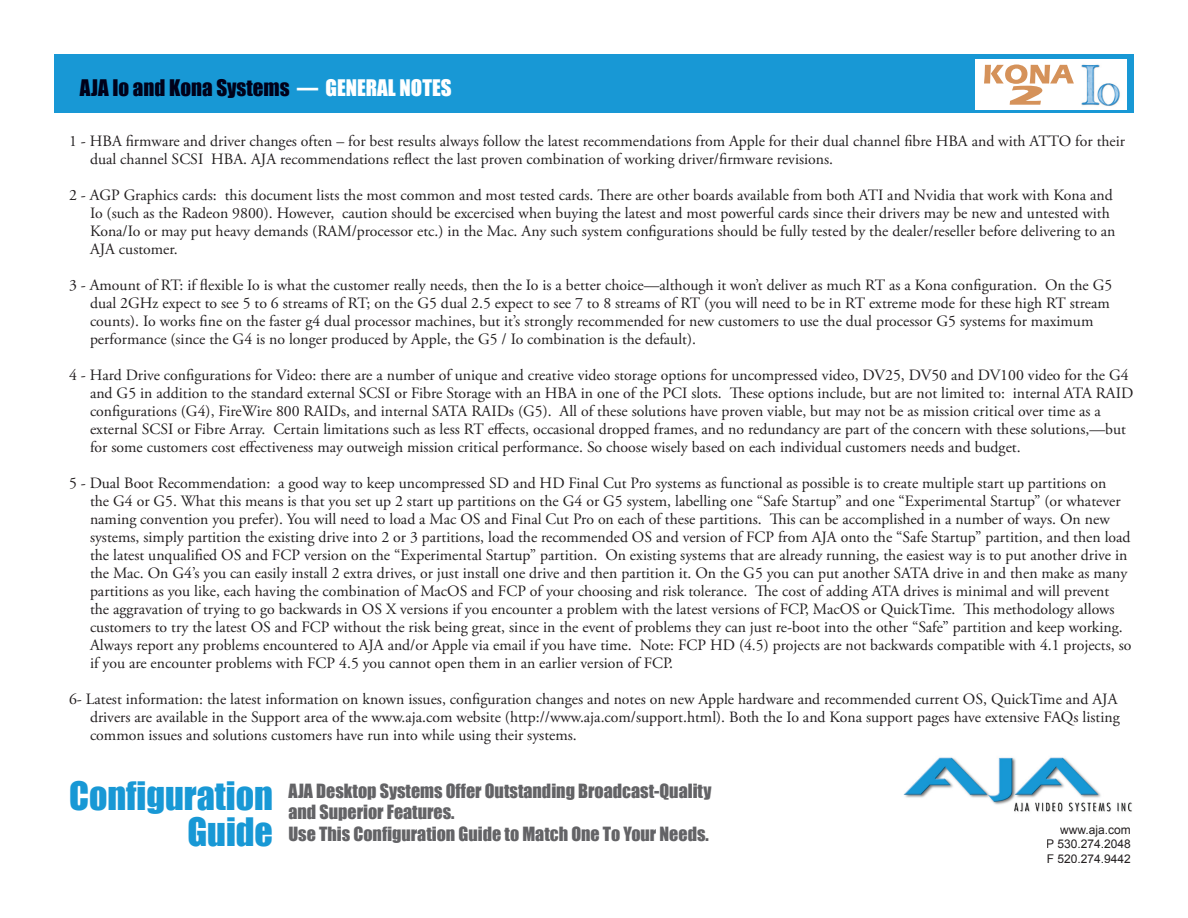
<style>
.page{position:relative;width:1188px;height:918px;background:#fff}
.page>*{position:absolute;margin:0;border:0;box-sizing:border-box;transform-origin:0 0}
.t1{font:36px/36px "Impact";color:#1898d5;text-align:right}
.t2{font:21px "Impact";color:#00011a}
.t3{font:18px/21.6px "Impact";color:#636366}
.t4{font:15.75px/18px "Adobe Garamond Pro";color:#231f20}
.t5{font:12px/14.4px "Arial";color:#231f20;text-align:justify}
.s1{color:#fff}
</style>
<div class="page">
<div style="left:54px;top:54px;width:1080px;height:58px;background:#1898d5"></div>
<div style="left:976px;top:59px;width:151px;height:51px;background:#fff"></div>
<img style="left:1081px;top:64px;width:39px;height:42px">
<svg style="left:984px;top:65px;width:90px;height:40px"></svg>
<img style="left:903px;top:757px;width:229px;height:55px">
<h2 class="t2" style="left:80px;top:75px;width:373px">AJA Io and Kona Systems <span class="s1">— GENERAL NOTES</span></h2>
<p class="t4" style="left:90px;top:133px;width:1037px;text-indent:-21px">1 - HBA firmware and driver changes often – for best results always follow the latest recommendations from Apple for their dual channel fibre HBA and with ATTO for their dual channel SCSI HBA. AJA recommendations reflect the last proven combination of working driver/firmware revisions.</p>
<p class="t4" style="left:90px;top:187px;width:1027px;text-indent:-21px">2 - AGP Graphics cards: this document lists the most common and most tested cards. There are other boards available from both ATI and Nvidia that work with Kona and Io (such as the Radeon 9800). However, caution should be excercised when buying the latest and most powerful cards since their drivers may be new and untested with Kona/Io or may put heavy demands (RAM/processor etc.) in the Mac. Any such system configurations should be fully tested by the dealer/reseller before delivering to an AJA customer.</p>
<p class="t4" style="left:90px;top:277px;width:1024px;text-indent:-21px">3 - Amount of RT: if flexible Io is what the customer really needs, then the Io is a better choice—although it won’t deliver as much RT as a Kona configuration. On the G5 dual 2GHz expect to see 5 to 6 streams of RT; on the G5 dual 2.5 expect to see 7 to 8 streams of RT (you will need to be in RT extreme mode for these high RT stream counts). Io works fine on the faster g4 dual processor machines, but it’s strongly recommended for new customers to use the dual processor G5 systems for maximum performance (since the G4 is no longer produced by Apple, the G5 / Io combination is the default).</p>
<p class="t4" style="left:90px;top:367px;width:1045px;text-indent:-21px">4 - Hard Drive configurations for Video: there are a number of unique and creative video storage options for uncompressed video, DV25, DV50 and DV100 video for the G4 and G5 in addition to the standard external SCSI or Fibre Storage with an HBA in one of the PCI slots. These options include, but are not limited to: internal ATA RAID configurations (G4), FireWire 800 RAIDs, and internal SATA RAIDs (G5). All of these solutions have proven viable, but may not be as mission critical over time as a external SCSI or Fibre Array. Certain limitations such as less RT effects, occasional dropped frames, and no redundancy are part of the concern with these solutions,—but for some customers cost effectiveness may outweigh mission critical performance. So choose wisely based on each individual customers needs and budget.</p>
<p class="t4" style="left:90px;top:475px;width:1043px;text-indent:-21px">5 - Dual Boot Recommendation: a good way to keep uncompressed SD and HD Final Cut Pro systems as functional as possible is to create multiple start up partitions on<br>the G4 or G5. What this means is that you set up 2 start up partitions on the G4 or G5 system, labelling one “Safe Startup” and one “Experimental Startup” (or whatever naming convention you prefer). You will need to load a Mac OS and Final Cut Pro on each of these partitions. This can be accomplished in a number of ways. On new systems, simply partition the existing drive into 2 or 3 partitions, load the recommended OS and version of FCP from AJA onto the “Safe Startup” partition, and then load the latest unqualified OS and FCP version on the “Experimental Startup” partition. On existing systems that are already running, the easiest way is to put another drive in the Mac. On G4’s you can easily install 2 extra drives, or just install one drive and then partition it. On the G5 you can put another SATA drive in and then make as many partitions as you like, each having the combination of MacOS and FCP of your choosing and risk tolerance. The cost of adding ATA drives is minimal and will prevent the aggravation of trying to go backwards in OS X versions if you encounter a problem with the latest versions of FCP, MacOS or QuickTime. This methodology allows customers to try the latest OS and FCP without the risk being great, since in the event of problems they can just re-boot into the other “Safe” partition and keep working.<br>Always report any problems encountered to AJA and/or Apple via email if you have time. Note: FCP HD (4.5) projects are not backwards compatible with 4.1 projects, so if you are encounter problems with FCP 4.5 you cannot open them in an earlier version of FCP.</p>
<p class="t4" style="left:90px;top:691px;width:1031px;text-indent:-21px">6- Latest information: the latest information on known issues, configuration changes and notes on new Apple hardware and recommended current OS, QuickTime and AJA drivers are available in the Support area of the www.aja.com website (http://www.aja.com/support.html). Both the Io and Kona support pages have extensive FAQs listing common issues and solutions customers have run into while using their systems.</p>
<h1 class="t1" style="left:69px;top:778px;width:205px">Configuration<br>Guide</h1>
<p class="t3" style="left:288px;top:780px;width:425px">AJA Desktop Systems Offer Outstanding Broadcast-Quality and Superior Features.<br>Use This Configuration Guide to Match One To Your Needs.</p>
<p class="t5" style="left:1046px;top:822px;width:86px;text-indent:14px">www.aja.com P 530.274.2048<br>F 520.274.9442</p>
</div>
